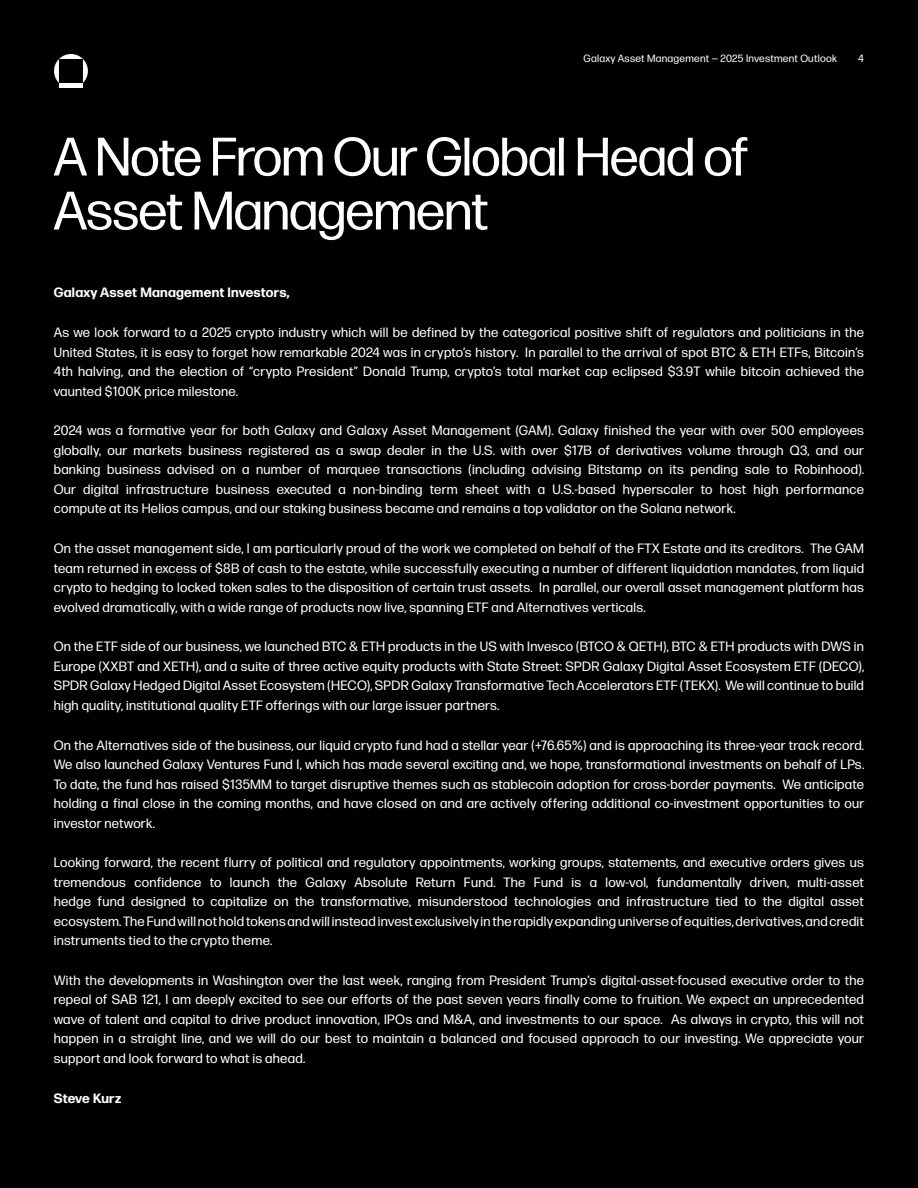
<style>
.page{position:relative;width:918px;height:1188px;background:#000}
.page>*{position:absolute;margin:0;border:0;box-sizing:border-box;transform-origin:0 0}
.t1{font:54px/54px "Forma DJR Display";letter-spacing:.01em;color:#fff}
.t2{font:13.5px/19.5px "Forma DJR Text";letter-spacing:.02em;color:#fff;text-align:justify}
.t3{font:700 13.5px "Forma DJR Text";letter-spacing:.02em;color:#fff}
.t4{font:10.5px "Forma DJR Text";letter-spacing:.025em;color:#fff}
</style>
<div class="page">
<svg style="left:54px;top:54px;width:34px;height:34px"></svg>
<p class="t4" style="left:584px;top:51px;width:255px">Galaxy Asset Management — 2025 Investment Outlook</p>
<p class="t4" style="left:858px;top:51px;width:7px">4</p>
<h1 class="t1" style="left:54px;top:126px;width:695px">A Note From Our Global Head of<br>Asset Management</h1>
<p class="t3" style="left:54px;top:282px;width:238px">Galaxy Asset Management Investors,</p>
<p class="t2" style="left:54px;top:322px;width:812px">As we look forward to a 2025 crypto industry which will be defined by the categorical positive shift of regulators and politicians in the United States, it is easy to forget how remarkable 2024 was in crypto’s history. In parallel to the arrival of spot BTC &amp; ETH ETFs, Bitcoin’s 4th halving, and the election of “crypto President” Donald Trump, crypto’s total market cap eclipsed $3.9T while bitcoin achieved the vaunted $100K price milestone.</p>
<p class="t2" style="left:54px;top:420px;width:812px">2024 was a formative year for both Galaxy and Galaxy Asset Management (GAM). Galaxy finished the year with over 500 employees globally, our markets business registered as a swap dealer in the U.S. with over $17B of derivatives volume through Q3, and our banking business advised on a number of marquee transactions (including advising Bitstamp on its pending sale to Robinhood).<br>Our digital infrastructure business executed a non-binding term sheet with a U.S.-based hyperscaler to host high performance compute at its Helios campus, and our staking business became and remains a top validator on the Solana network.</p>
<p class="t2" style="left:54px;top:538px;width:812px">On the asset management side, I am particularly proud of the work we completed on behalf of the FTX Estate and its creditors. The GAM team returned in excess of $8B of cash to the estate, while successfully executing a number of different liquidation mandates, from liquid crypto to hedging to locked token sales to the disposition of certain trust assets. In parallel, our overall asset management platform has evolved dramatically, with a wide range of products now live, spanning ETF and Alternatives verticals.</p>
<p class="t2" style="left:54px;top:636px;width:812px">On the ETF side of our business, we launched BTC &amp; ETH products in the US with Invesco (BTCO &amp; QETH), BTC &amp; ETH products with DWS in Europe (XXBT and XETH), and a suite of three active equity products with State Street: SPDR Galaxy Digital Asset Ecosystem ETF (DECO), SPDR Galaxy Hedged Digital Asset Ecosystem (HECO), SPDR Galaxy Transformative Tech Accelerators ETF (TEKX). We will continue to build high quality, institutional quality ETF offerings with our large issuer partners.</p>
<p class="t2" style="left:54px;top:734px;width:812px">On the Alternatives side of the business, our liquid crypto fund had a stellar year (+76.65%) and is approaching its three-year track record.<br>We also launched Galaxy Ventures Fund I, which has made several exciting and, we hope, transformational investments on behalf of LPs.<br>To date, the fund has raised $135MM to target disruptive themes such as stablecoin adoption for cross-border payments. We anticipate holding a final close in the coming months, and have closed on and are actively offering additional co-investment opportunities to our investor network.</p>
<p class="t2" style="left:54px;top:852px;width:812px">Looking forward, the recent flurry of political and regulatory appointments, working groups, statements, and executive orders gives us tremendous confidence to launch the Galaxy Absolute Return Fund. The Fund is a low-vol, fundamentally driven, multi-asset hedge fund designed to capitalize on the transformative, misunderstood technologies and infrastructure tied to the digital asset ecosystem. The Fund will not hold tokens and will instead invest exclusively in the rapidly expanding universe of equities, derivatives, and credit instruments tied to the crypto theme.</p>
<p class="t2" style="left:54px;top:970px;width:812px">With the developments in Washington over the last week, ranging from President Trump’s digital-asset-focused executive order to the repeal of SAB 121, I am deeply excited to see our efforts of the past seven years finally come to fruition. We expect an unprecedented wave of talent and capital to drive product innovation, IPOs and M&amp;A, and investments to our space. As always in crypto, this will not happen in a straight line, and we will do our best to maintain a balanced and focused approach to our investing. We appreciate your support and look forward to what is ahead.</p>
<p class="t3" style="left:54px;top:1088px;width:69px">Steve Kurz</p>
</div>
